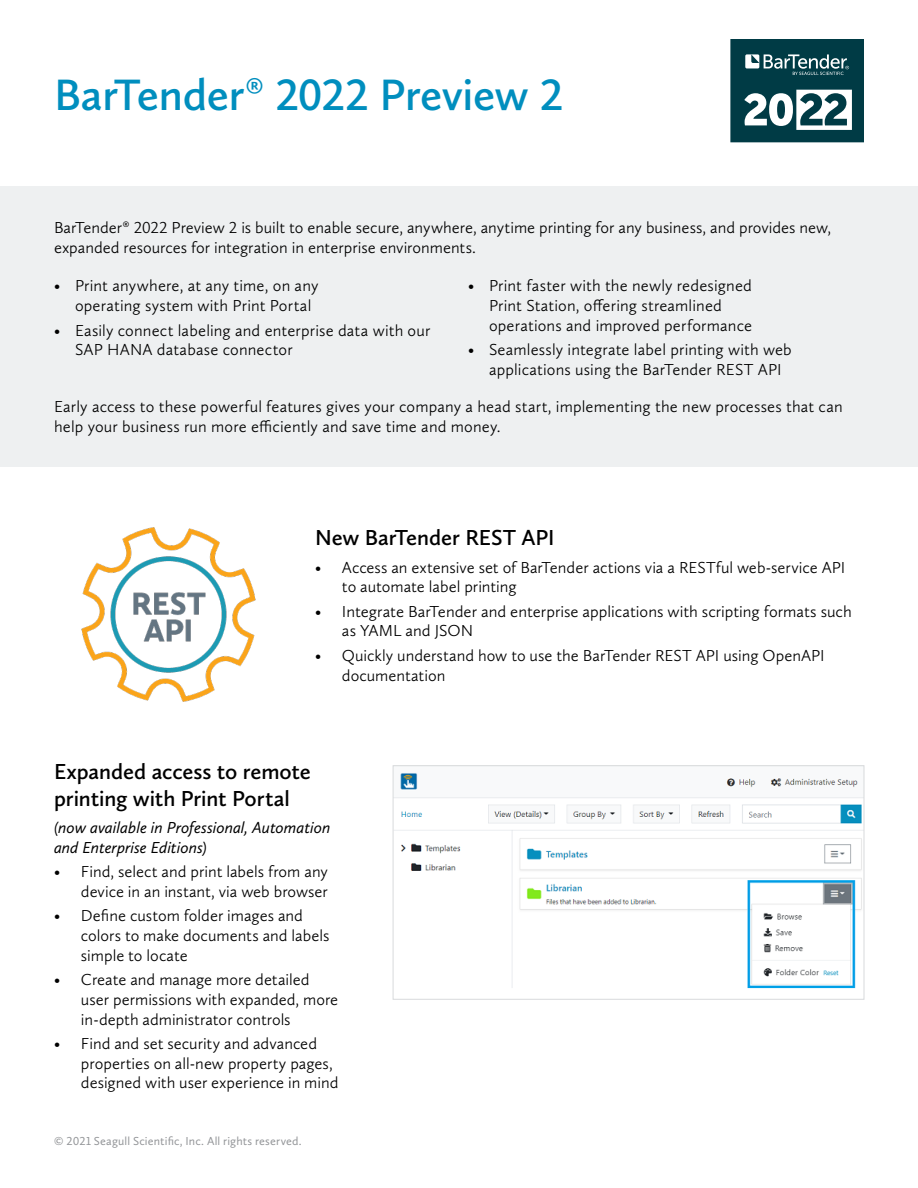
<style>
.page{position:relative;width:918px;height:1188px;background:#fff}
.page>*{position:absolute;margin:0;border:0;box-sizing:border-box;transform-origin:0 0}
.t1{font:600 45.6px "Calluna Sans";letter-spacing:-.01em;color:#008ebe}
.t2{font:600 22.5px/27px "Calluna Sans";letter-spacing:-.005em;color:#000}
.t3{font:300 16.5px/19.8px "Calluna Sans";color:#000}
.t4{font:italic 16.5px/19.8px "Calluna Sans";color:#000}
.t5{font:12px "Calluna Sans";letter-spacing:.015em;color:#939598}
.s1{font-weight:400}
</style>
<div class="page">
<div style="left:0;top:186px;width:918px;height:281px;background:#eef0f1"></div>
<img style="left:395px;top:773px;width:467px;height:216px">
<div style="left:393px;top:765px;width:471px;height:235px;border:1px solid #d8dadc"></div>
<svg style="left:730px;top:39px;width:134px;height:103px"></svg>
<img style="left:81px;top:527px;width:175px;height:175px">
<h1 class="t1" style="left:54px;top:67px;width:511px">BarTender<span class="s1">®</span> 2022 Preview 2</h1>
<p class="t3" style="left:54px;top:217px;width:779px">BarTender® 2022 Preview 2 is built to enable secure, anywhere, anytime printing for any business, and provides new, expanded resources for integration in enterprise environments.</p>
<p class="t3" style="left:75px;top:276px;width:245px;text-indent:-21px">• Print anywhere, at any time, on any operating system with Print Portal</p>
<p class="t3" style="left:75px;top:320px;width:357px;text-indent:-21px">• Easily connect labeling and enterprise data with our<br>SAP HANA database connector</p>
<p class="t3" style="left:489px;top:276px;width:265px;text-indent:-21px">• Print faster with the newly redesigned<br>Print Station, offering streamlined operations and improved performance</p>
<p class="t3" style="left:489px;top:340px;width:304px;text-indent:-21px">• Seamlessly integrate label printing with web applications using the BarTender REST API</p>
<p class="t3" style="left:54px;top:397px;width:790px">Early access to these powerful features gives your company a head start, implementing the new processes that can help your business run more efficiently and save time and money.</p>
<h2 class="t2" style="left:315px;top:524px;width:241px">New BarTender REST API</h2>
<p class="t3" style="left:342px;top:557px;width:505px;text-indent:-27px">• Access an extensive set of BarTender actions via a RESTful web-service API to automate label printing</p>
<p class="t3" style="left:342px;top:601px;width:511px;text-indent:-27px">• Integrate BarTender and enterprise applications with scripting formats such as YAML and JSON</p>
<p class="t3" style="left:342px;top:645px;width:484px;text-indent:-27px">• Quickly understand how to use the BarTender REST API using OpenAPI documentation</p>
<h2 class="t2" style="left:54px;top:757px;width:258px">Expanded access to remote printing with Print Portal</h2>
<p class="t4" style="left:54px;top:817px;width:278px">(now available in Professional, Automation and Enterprise Editions)</p>
<p class="t3" style="left:54px;top:861px;width:275px;text-align:right">• Find, select and print labels from any device in an instant, via web browser</p>
<p class="t3" style="left:81px;top:905px;width:250px;text-indent:-27px">• Define custom folder images and colors to make documents and labels simple to locate</p>
<p class="t3" style="left:81px;top:969px;width:259px;text-indent:-27px">• Create and manage more detailed user permissions with expanded, more in-depth administrator controls</p>
<p class="t3" style="left:81px;top:1033px;width:259px;text-indent:-27px">• Find and set security and advanced properties on all-new property pages, designed with user experience in mind</p>
<p class="t5" style="left:54px;top:1133px;width:249px">© 2021 Seagull Scientific, Inc. All rights reserved.</p>
</div>
